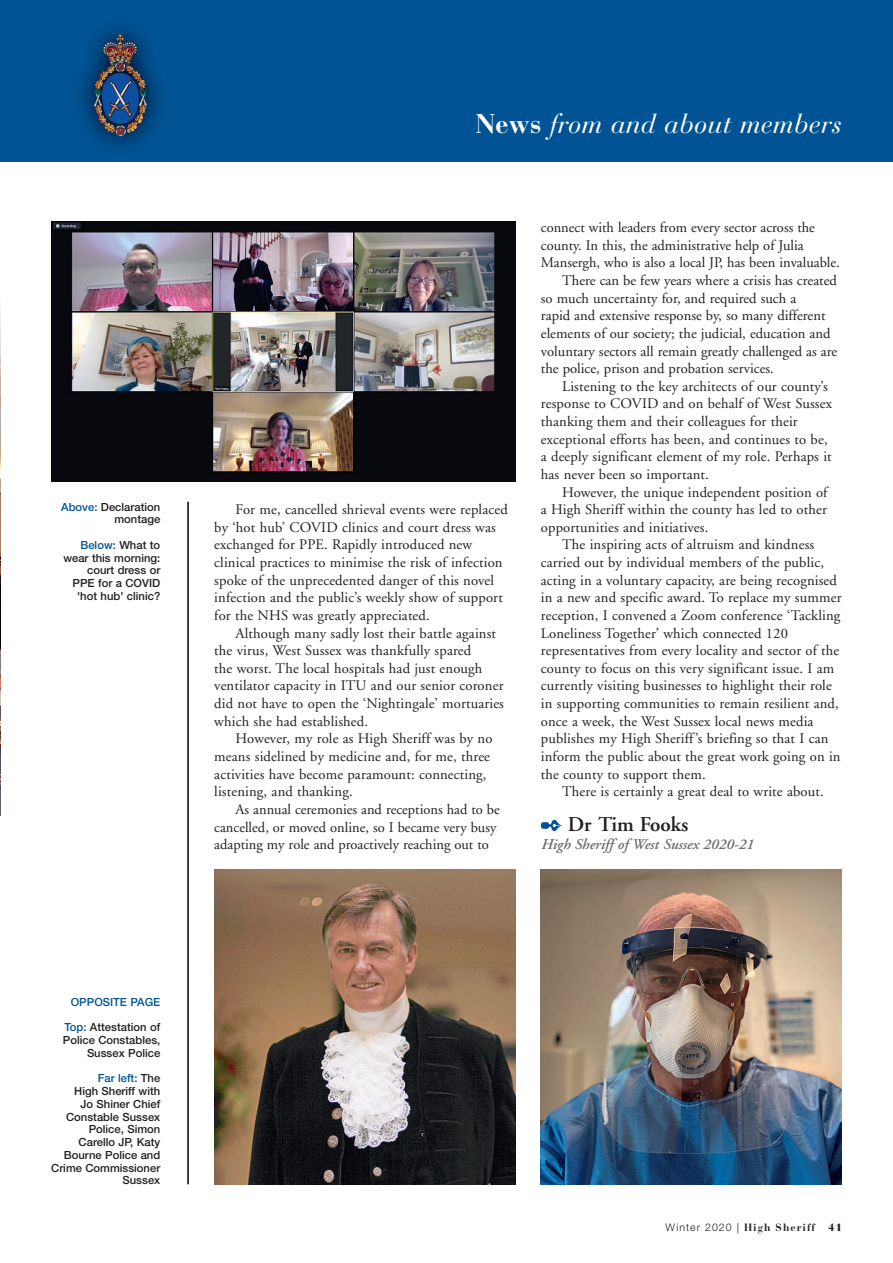
<style>
.page{position:relative;width:893px;height:1263px;background:#fff}
.page>*{position:absolute;margin:0;border:0;box-sizing:border-box;transform-origin:0 0}
.t1{font:italic 27px "Bauer Bodoni";color:#fff}
.t2{font:600 21px "Adobe Garamond";color:#231f20}
.t3{font:italic 600 15px "Adobe Garamond";color:#6c6d70}
.t4{font:14.7px "Adobe Garamond";letter-spacing:.01em;color:#231f20}
.t5{font:500 11.25px/12.8px "Helvetica Neue";color:#231f20;text-align:right}
.t6{font:500 11.25px "Helvetica Neue";color:#005495}
.t7{font:700 10.5px "Bauer Bodoni";letter-spacing:.1em;color:#231f20}
.s1{color:#005495}
.s2{font-weight:700;font-style:normal}
.s3{font-family:"Helvetica Neue";font-weight:300}
.s4{font-weight:400}
.s5{font-weight:900}
</style>
<div class="page">
<div style="left:0;top:0;width:893px;height:162px;background:#005495"></div>
<img style="left:81px;top:28px;width:78px;height:118px">
<img style="left:87px;top:34px;width:66px;height:102px">
<img style="left:541px;top:870px;width:301px;height:314px">
<img style="left:51px;top:221px;width:464px;height:260px">
<img style="left:214px;top:870px;width:301px;height:314px">
<img style="left:0;top:307px;width:1px;height:509px">
<hr style="left:187px;top:502px;width:2px;height:682px;background:#000">
<svg style="left:541px;top:820px;width:21px;height:11px"></svg>
<p class="t5" style="left:61px;top:501px;width:101px"><span class="s1">Above:</span> Declaration montage</p>
<p class="t5" style="left:63px;top:540px;width:98px"><span class="s1">Below:</span> What to wear this morning: court dress or<br>PPE for a COVID 'hot hub' clinic?</p>
<p class="t1" style="left:476px;top:107px;width:368px"><span class="s2">News</span> from and about members</p>
<p class="t4" style="left:236px;top:504px;width:274px">For me, cancelled shrieval events were replaced</p>
<p class="t4" style="left:214px;top:522px;width:283px">by ‘hot hub’ COVID clinics and court dress was</p>
<p class="t4" style="left:214px;top:539px;width:259px">exchanged for PPE. Rapidly introduced new</p>
<p class="t4" style="left:214px;top:557px;width:290px">clinical practices to minimise the risk of infection</p>
<p class="t4" style="left:214px;top:575px;width:281px">spoke of the unprecedented danger of this novel</p>
<p class="t4" style="left:214px;top:592px;width:290px">infection and the public’s weekly show of support</p>
<p class="t4" style="left:214px;top:610px;width:217px">for the NHS was greatly appreciated.</p>
<p class="t4" style="left:236px;top:628px;width:262px">Although many sadly lost their battle against</p>
<p class="t4" style="left:214px;top:645px;width:258px">the virus, West Sussex was thankfully spared</p>
<p class="t4" style="left:214px;top:663px;width:270px">the worst. The local hospitals had just enough</p>
<p class="t4" style="left:214px;top:680px;width:291px">ventilator capacity in ITU and our senior coroner</p>
<p class="t4" style="left:214px;top:698px;width:291px">did not have to open the ‘Nightingale’ mortuaries</p>
<p class="t4" style="left:214px;top:716px;width:155px">which she had established.</p>
<p class="t4" style="left:236px;top:733px;width:258px">However, my role as High Sheriff was by no</p>
<p class="t4" style="left:214px;top:751px;width:277px">means sidelined by medicine and, for me, three</p>
<p class="t4" style="left:214px;top:769px;width:274px">activities have become paramount: connecting,</p>
<p class="t4" style="left:214px;top:786px;width:140px">listening, and thanking.</p>
<p class="t4" style="left:236px;top:804px;width:266px">As annual ceremonies and receptions had to be</p>
<p class="t4" style="left:214px;top:821px;width:284px">cancelled, or moved online, so I became very busy</p>
<p class="t4" style="left:214px;top:839px;width:276px">adapting my role and proactively reaching out to</p>
<p class="t4" style="left:541px;top:222px;width:276px">connect with leaders from every sector across the</p>
<p class="t4" style="left:541px;top:240px;width:264px">county. In this, the administrative help of Julia</p>
<p class="t4" style="left:541px;top:257px;width:300px">Mansergh, who is also a local JP, has been invaluable.</p>
<p class="t4" style="left:562px;top:275px;width:276px">There can be few years where a crisis has created</p>
<p class="t4" style="left:541px;top:293px;width:257px">so much uncertainty for, and required such a</p>
<p class="t4" style="left:541px;top:310px;width:286px">rapid and extensive response by, so many different</p>
<p class="t4" style="left:541px;top:328px;width:291px">elements of our society; the judicial, education and</p>
<p class="t4" style="left:541px;top:346px;width:298px">voluntary sectors all remain greatly challenged as are</p>
<p class="t4" style="left:541px;top:363px;width:234px">the police, prison and probation services.</p>
<p class="t4" style="left:562px;top:381px;width:267px">Listening to the key architects of our county’s</p>
<p class="t4" style="left:541px;top:398px;width:293px">response to COVID and on behalf of West Sussex</p>
<p class="t4" style="left:541px;top:416px;width:258px">thanking them and their colleagues for their</p>
<p class="t4" style="left:541px;top:434px;width:288px">exceptional efforts has been, and continues to be,</p>
<p class="t4" style="left:541px;top:451px;width:292px">a deeply significant element of my role. Perhaps it</p>
<p class="t4" style="left:541px;top:469px;width:169px">has never been so important.</p>
<p class="t4" style="left:562px;top:487px;width:267px">However, the unique independent position of</p>
<p class="t4" style="left:541px;top:504px;width:287px">a High Sheriff within the county has led to other</p>
<p class="t4" style="left:541px;top:522px;width:169px">opportunities and initiatives.</p>
<p class="t4" style="left:562px;top:539px;width:254px">The inspiring acts of altruism and kindness</p>
<p class="t4" style="left:541px;top:557px;width:285px">carried out by individual members of the public,</p>
<p class="t4" style="left:541px;top:575px;width:298px">acting in a voluntary capacity, are being recognised</p>
<p class="t4" style="left:541px;top:592px;width:302px">in a new and specific award. To replace my summer</p>
<p class="t4" style="left:541px;top:610px;width:301px">reception, I convened a Zoom conference ‘Tackling</p>
<p class="t4" style="left:541px;top:628px;width:249px">Loneliness Together’ which connected 120</p>
<p class="t4" style="left:541px;top:645px;width:300px">representatives from every locality and sector of the</p>
<p class="t4" style="left:541px;top:663px;width:295px">county to focus on this very significant issue. I am</p>
<p class="t4" style="left:541px;top:680px;width:292px">currently visiting businesses to highlight their role</p>
<p class="t4" style="left:541px;top:698px;width:299px">in supporting communities to remain resilient and,</p>
<p class="t4" style="left:541px;top:716px;width:274px">once a week, the West Sussex local news media</p>
<p class="t4" style="left:541px;top:733px;width:289px">publishes my High Sheriff’s briefing so that I can</p>
<p class="t4" style="left:541px;top:751px;width:301px">inform the public about the great work going on in</p>
<p class="t4" style="left:541px;top:769px;width:166px">the county to support them.</p>
<p class="t4" style="left:562px;top:786px;width:263px">There is certainly a great deal to write about.</p>
<p class="t2" style="left:568px;top:813px;width:122px">Dr Tim Fooks</p>
<p class="t3" style="left:541px;top:836px;width:214px">High Sheriff of West Sussex 2020-21</p>
<p class="t6" style="left:71px;top:998px;width:91px">OPPOSITE PAGE</p>
<p class="t5" style="left:63px;top:1022px;width:99px"><span class="s1">Top:</span> Attestation of<br>Police Constables,<br>Sussex Police</p>
<p class="t5" style="left:51px;top:1073px;width:111px"><span class="s1">Far left:</span> The<br>High Sheriff with<br>Jo Shiner Chief<br>Constable Sussex<br>Police, Simon<br>Carello JP, Katy<br>Bourne Police and<br>Crime Commissioner<br>Sussex</p>
<p class="t7" style="left:666px;top:1221px;width:178px"><span class="s3">Winter 2020</span> <span class="s4">|</span> High Sheriff <span class="s5">41</span></p>
</div>
